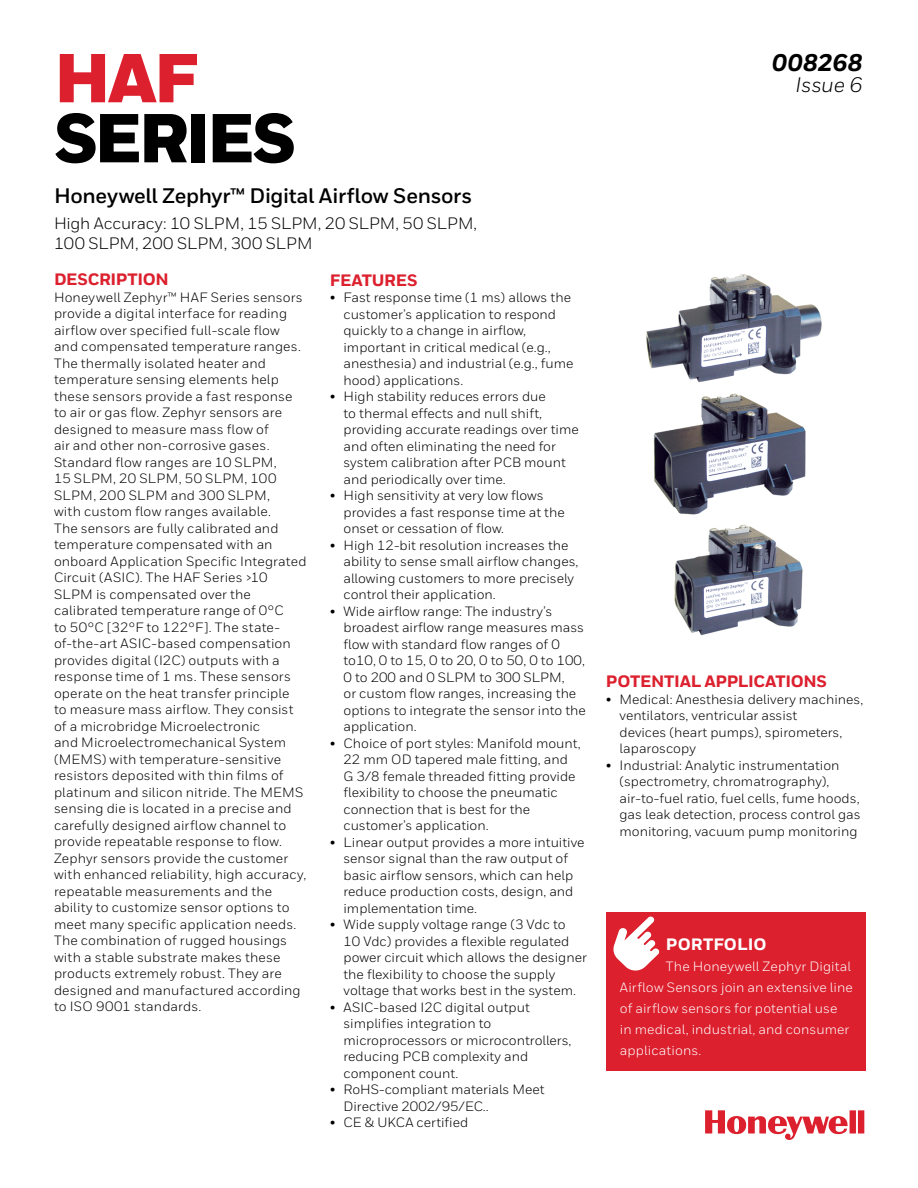
<style>
.page{position:relative;width:918px;height:1188px;background:#fff}
.page>*{position:absolute;margin:0;border:0;box-sizing:border-box;transform-origin:0 0}
.t1{font:900 69px "Honeywell Sans";letter-spacing:-.05em;color:#000}
.t2{font:900 69px "Honeywell Sans";color:#dc202e}
.t3{font:italic 800 24px "Honeywell Sans";letter-spacing:.005em;color:#000}
.t4{font:700 21px "Honeywell Sans";letter-spacing:-.015em;color:#000}
.t5{font:italic 21px "Honeywell Sans";letter-spacing:-.01em;color:#000}
.t6{font:16.5px/19.8px "Honeywell Sans";letter-spacing:-.01em;color:#000}
.t7{font:800 16.5px "Honeywell Sans";letter-spacing:-.02em;color:#dc202e}
.t8{font:800 16.5px "Honeywell Sans";letter-spacing:.005em;color:#fff}
.t9{font:13.5px/16.5px "Honeywell Sans";color:#000}
.t10{font:13.5px/21px "Honeywell Sans";letter-spacing:.01em;color:#fff}
</style>
<div class="page">
<svg style="left:705px;top:1110px;width:159px;height:30px"></svg>
<div style="left:606px;top:912px;width:260px;height:159px;background:#dc202e"></div>
<svg style="left:613px;top:917px;width:46px;height:54px"></svg>
<img style="left:646px;top:273px;width:176px;height:362px">
<h1 class="t2" style="left:54px;top:36px;width:145px">HAF</h1>
<h1 class="t1" style="left:54px;top:96px;width:244px">SERIES</h1>
<h3 class="t4" style="left:54px;top:182px;width:420px">Honeywell Zephyr™ Digital Airflow Sensors</h3>
<p class="t6" style="left:54px;top:213px;width:425px">High Accuracy: 10 SLPM, 15 SLPM, 20 SLPM, 50 SLPM,<br>100 SLPM, 200 SLPM, 300 SLPM</p>
<p class="t7" style="left:54px;top:269px;width:116px">DESCRIPTION</p>
<p class="t9" style="left:54px;top:289px;width:254px">Honeywell Zephyr™ HAF Series sensors provide a digital interface for reading airflow over specified full-scale flow and compensated temperature ranges.<br>The thermally isolated heater and temperature sensing elements help these sensors provide a fast response to air or gas flow. Zephyr sensors are designed to measure mass flow of<br>air and other non-corrosive gases.<br>Standard flow ranges are 10 SLPM,<br>15 SLPM, 20 SLPM, 50 SLPM, 100<br>SLPM, 200 SLPM and 300 SLPM,<br>with custom flow ranges available.<br>The sensors are fully calibrated and temperature compensated with an onboard Application Specific Integrated Circuit (ASIC). The HAF Series &gt;10<br>SLPM is compensated over the calibrated temperature range of 0°C<br>to 50°C [32°F to 122°F]. The state&shy;of-the-art ASIC-based compensation provides digital (I2C) outputs with a response time of 1 ms. These sensors operate on the heat transfer principle<br>to measure mass airflow. They consist of a microbridge Microelectronic<br>and Microelectromechanical System (MEMS) with temperature-sensitive resistors deposited with thin films of platinum and silicon nitride. The MEMS sensing die is located in a precise and carefully designed airflow channel to provide repeatable response to flow.<br>Zephyr sensors provide the customer with enhanced reliability, high accuracy, repeatable measurements and the ability to customize sensor options to meet many specific application needs.<br>The combination of rugged housings with a stable substrate makes these products extremely robust. They are designed and manufactured according to ISO 9001 standards.</p>
<p class="t7" style="left:330px;top:270px;width:89px">FEATURES</p>
<p class="t9" style="left:343px;top:289px;width:231px;text-indent:-14px">• Fast response time (1 ms) allows the customer’s application to respond quickly to a change in airflow, important in critical medical (e.g., anesthesia) and industrial (e.g., fume hood) applications.</p>
<p class="t9" style="left:343px;top:388px;width:237px;text-indent:-14px">• High stability reduces errors due<br>to thermal effects and null shift, providing accurate readings over time and often eliminating the need for system calibration after PCB mount and periodically over time.</p>
<p class="t9" style="left:343px;top:487px;width:223px;text-indent:-14px">• High sensitivity at very low flows provides a fast response time at the onset or cessation of flow.</p>
<p class="t9" style="left:343px;top:537px;width:236px;text-indent:-14px">• High 12-bit resolution increases the ability to sense small airflow changes, allowing customers to more precisely control their application.</p>
<p class="t9" style="left:343px;top:603px;width:244px;text-indent:-14px">• Wide airflow range: The industry’s broadest airflow range measures mass flow with standard flow ranges of 0 to10, 0 to 15, 0 to 20, 0 to 50, 0 to 100, 0 to 200 and 0 SLPM to 300 SLPM,<br>or custom flow ranges, increasing the options to integrate the sensor into the application.</p>
<p class="t9" style="left:343px;top:735px;width:239px;text-indent:-14px">• Choice of port styles: Manifold mount, 22 mm OD tapered male fitting, and G 3/8 female threaded fitting provide flexibility to choose the pneumatic connection that is best for the customer’s application.</p>
<p class="t9" style="left:343px;top:834px;width:243px;text-indent:-14px">• Linear output provides a more intuitive sensor signal than the raw output of basic airflow sensors, which can help reduce production costs, design, and implementation time.</p>
<p class="t9" style="left:343px;top:916px;width:245px;text-indent:-14px">• Wide supply voltage range (3 Vdc to<br>10 Vdc) provides a flexible regulated power circuit which allows the designer the flexibility to choose the supply voltage that works best in the system.</p>
<p class="t9" style="left:343px;top:999px;width:229px;text-indent:-14px">• ASIC-based I2C digital output simplifies integration to microprocessors or microcontrollers, reducing PCB complexity and component count.</p>
<p class="t9" style="left:343px;top:1081px;width:203px;text-indent:-14px">• RoHS-compliant materials Meet<br>Directive 2002/95/EC..</p>
<p class="t9" style="left:330px;top:1114px;width:140px">• CE &amp; UKCA certified</p>
<h2 class="t3" style="left:772px;top:48px;width:92px">008268</h2>
<h3 class="t5" style="left:795px;top:72px;width:69px">Issue 6</h3>
<p class="t7" style="left:606px;top:672px;width:222px">POTENTIAL APPLICATIONS</p>
<p class="t9" style="left:619px;top:691px;width:245px;text-indent:-14px">• Medical: Anesthesia delivery machines, ventilators, ventricular assist<br>devices (heart pumps), spirometers, laparoscopy</p>
<p class="t9" style="left:619px;top:757px;width:243px;text-indent:-14px">• Industrial: Analytic instrumentation (spectrometry, chromatrography), air-to-fuel ratio, fuel cells, fume hoods, gas leak detection, process control gas monitoring, vacuum pump monitoring</p>
<p class="t8" style="left:666px;top:935px;width:102px">PORTFOLIO</p>
<p class="t10" style="left:620px;top:956px;width:234px;text-indent:46px">The Honeywell Zephyr Digital<br>Airflow Sensors join an extensive line of airflow sensors for potential use<br>in medical, industrial, and consumer applications.</p>
</div>
